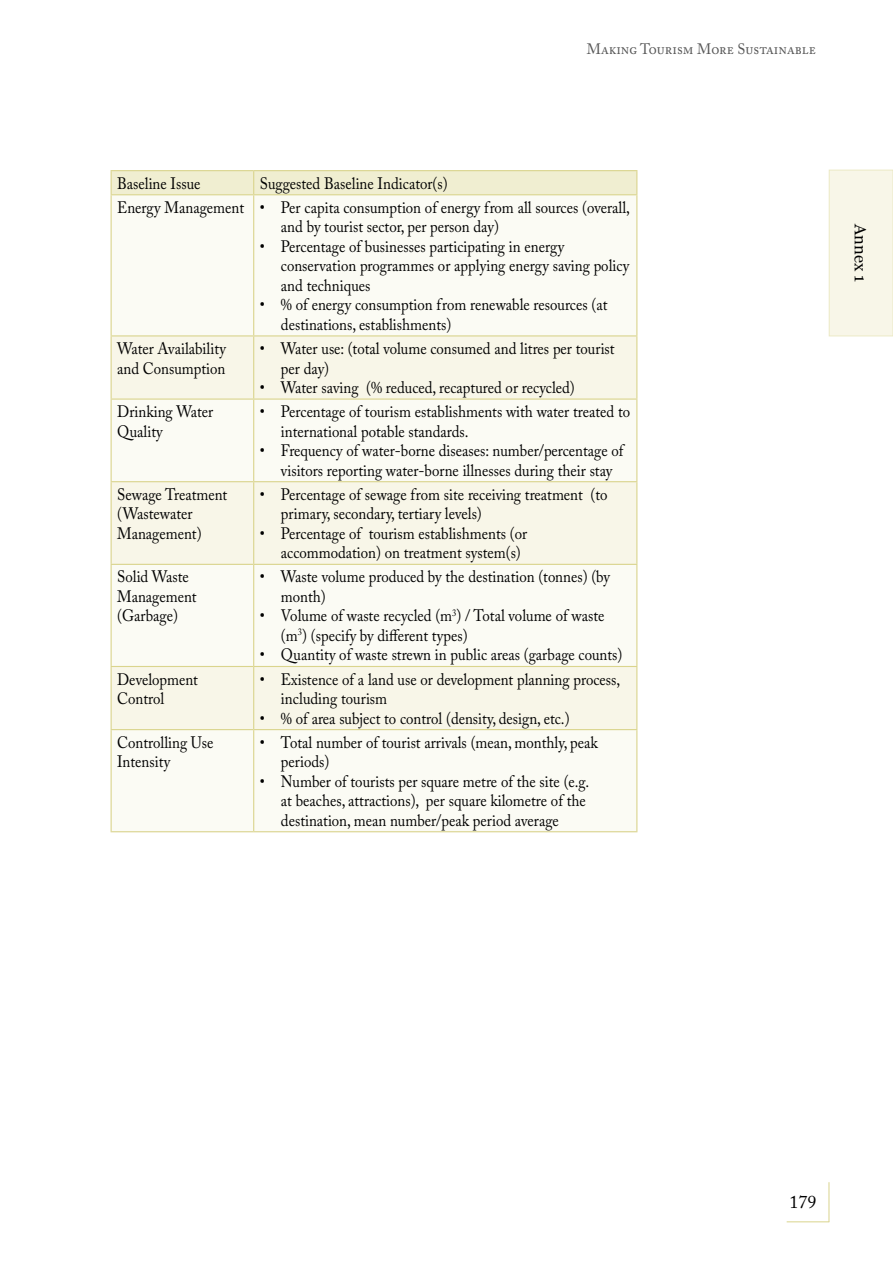
<style>
.page{position:relative;width:893px;height:1263px;background:#fff}
.page>*{position:absolute;margin:0;border:0;box-sizing:border-box;transform-origin:0 0}
.t1{font:18px "Adobe Caslon Pro";color:#000}
.t2{font:16.5px/19.5px "Adobe Caslon Pro";color:#000;scale:.9 1}
.t3{font:16.5px "Georgia";color:#000}
.t4{font:15px "Adobe Caslon Pro";color:#565656;scale:.96 1}
</style>
<div class="page">
<div style="left:829px;top:170px;width:64px;height:166px;background:#f8f6e8"></div>
<div style="left:829px;top:170px;width:64px;height:166px;border:1px solid #eceac6"></div>
<hr style="left:829px;top:1182px;width:1px;height:40px;background:#dad48d">
<hr style="left:787px;top:1221px;width:42px;height:1px;background:#dad48d">
<div style="left:112px;top:195px;width:524px;height:636px;background:#fbfbf4"></div>
<svg style="left:112px;top:336px;width:524px;height:393px;fill:#f8f6e8"></svg>
<hr style="left:111px;top:170px;width:143px;height:1px;background:#dad48d">
<hr style="left:254px;top:170px;width:383px;height:1px;background:#dad48d">
<div style="left:111px;top:171px;width:526px;height:23px;background:#f0eed1"></div>
<hr style="left:111px;top:194px;width:143px;height:1px;background:#dad48d">
<hr style="left:254px;top:194px;width:383px;height:1px;background:#dad48d">
<hr style="left:111px;top:195px;width:1px;height:140px;background:#dad48d">
<hr style="left:253px;top:195px;width:1px;height:140px;background:#dad48d">
<hr style="left:636px;top:195px;width:1px;height:140px;background:#dad48d">
<hr style="left:111px;top:335px;width:143px;height:1px;background:#dad48d">
<hr style="left:111px;top:336px;width:1px;height:62px;background:#dad48d">
<hr style="left:254px;top:335px;width:383px;height:1px;background:#dad48d">
<hr style="left:253px;top:336px;width:1px;height:62px;background:#dad48d">
<hr style="left:636px;top:336px;width:1px;height:62px;background:#dad48d">
<hr style="left:111px;top:398px;width:143px;height:2px;background:#dad48d">
<hr style="left:111px;top:400px;width:1px;height:81px;background:#dad48d">
<hr style="left:254px;top:398px;width:383px;height:2px;background:#dad48d">
<hr style="left:253px;top:400px;width:1px;height:81px;background:#dad48d">
<hr style="left:636px;top:400px;width:1px;height:81px;background:#dad48d">
<hr style="left:111px;top:481px;width:143px;height:1px;background:#dad48d">
<hr style="left:111px;top:482px;width:1px;height:82px;background:#dad48d">
<hr style="left:254px;top:481px;width:383px;height:1px;background:#dad48d">
<hr style="left:253px;top:482px;width:1px;height:82px;background:#dad48d">
<hr style="left:636px;top:482px;width:1px;height:82px;background:#dad48d">
<hr style="left:111px;top:564px;width:143px;height:1px;background:#dad48d">
<hr style="left:111px;top:565px;width:1px;height:101px;background:#dad48d">
<hr style="left:254px;top:564px;width:383px;height:1px;background:#dad48d">
<hr style="left:253px;top:565px;width:1px;height:101px;background:#dad48d">
<hr style="left:636px;top:565px;width:1px;height:101px;background:#dad48d">
<hr style="left:111px;top:666px;width:143px;height:1px;background:#dad48d">
<hr style="left:111px;top:667px;width:1px;height:62px;background:#dad48d">
<hr style="left:254px;top:666px;width:383px;height:1px;background:#dad48d">
<hr style="left:253px;top:667px;width:1px;height:62px;background:#dad48d">
<hr style="left:636px;top:667px;width:1px;height:62px;background:#dad48d">
<hr style="left:111px;top:729px;width:143px;height:1px;background:#dad48d">
<hr style="left:111px;top:730px;width:1px;height:101px;background:#dad48d">
<hr style="left:254px;top:729px;width:383px;height:1px;background:#dad48d">
<hr style="left:253px;top:730px;width:1px;height:101px;background:#dad48d">
<hr style="left:636px;top:730px;width:1px;height:101px;background:#dad48d">
<hr style="left:111px;top:831px;width:143px;height:1px;background:#dad48d">
<hr style="left:254px;top:831px;width:383px;height:1px;background:#dad48d">
<p class="t4" style="left:587px;top:40px;width:240px">MAKING TOURISM MORE SUSTAINABLE</p>
<p class="t2" style="left:117px;top:171px;width:571px;line-height:24.2px;text-indent:143px">Suggested Baseline Indicator(s)<br>Energy Management • Per capita consumption of energy from all sources (overall,</p>
<p class="t2" style="left:281px;top:217px;width:244px">and by tourist sector, per person day)</p>
<p class="t2" style="left:281px;top:236px;width:388px;text-indent:-21px">• Percentage of businesses participating in energy conservation programmes or applying energy saving policy and techniques</p>
<p class="t2" style="left:281px;top:295px;width:364px;text-indent:-21px">• % of energy consumption from renewable resources (at destinations, establishments)</p>
<p class="t2" style="left:117px;top:339px;width:122px">Water Availability and Consumption</p>
<p class="t2" style="left:281px;top:339px;width:372px;text-indent:-21px">• Water use: (total volume consumed and litres per tourist per day)</p>
<p class="t2" style="left:260px;top:378px;width:352px">• Water saving (% reduced, recaptured or recycled)</p>
<p class="t2" style="left:117px;top:402px;width:108px">Drinking Water<br>Quality</p>
<p class="t2" style="left:281px;top:402px;width:389px;text-indent:-21px">• Percentage of tourism establishments with water treated to international potable standards.</p>
<p class="t2" style="left:281px;top:441px;width:382px;text-indent:-21px">• Frequency of water-borne diseases: number/percentage of visitors reporting water-borne illnesses during their stay</p>
<p class="t2" style="left:117px;top:484px;width:124px">Sewage Treatment (Wastewater<br>Management)</p>
<p class="t2" style="left:281px;top:484px;width:364px;text-indent:-21px">• Percentage of sewage from site receiving treatment (to primary, secondary, tertiary levels)</p>
<p class="t2" style="left:117px;top:173px;width:94px">Baseline Issue</p>
<p class="t2" style="left:281px;top:523px;width:275px;text-indent:-21px">• Percentage of tourism establishments (or accommodation) on treatment system(s)</p>
<p class="t2" style="left:117px;top:567px;width:90px">Solid Waste<br>Management (Garbage)</p>
<p class="t2" style="left:281px;top:567px;width:367px;text-indent:-21px">• Waste volume produced by the destination (tonnes) (by month)</p>
<p class="t2" style="left:281px;top:606px;width:361px;text-indent:-21px">• Volume of waste recycled (m<sup>3</sup>) / Total volume of waste (m<sup>3</sup>) (specify by different types)</p>
<p class="t2" style="left:260px;top:645px;width:404px">• Quantity of waste strewn in public areas (garbage counts)</p>
<p class="t2" style="left:117px;top:669px;width:91px">Development<br>Control</p>
<p class="t2" style="left:281px;top:669px;width:378px;text-indent:-21px">• Existence of a land use or development planning process, including tourism</p>
<p class="t2" style="left:260px;top:708px;width:346px">• % of area subject to control (density, design, etc.)</p>
<p class="t2" style="left:117px;top:732px;width:109px">Controlling Use<br>Intensity</p>
<p class="t2" style="left:281px;top:732px;width:354px;text-indent:-21px">• Total number of tourist arrivals (mean, monthly, peak periods)</p>
<p class="t2" style="left:281px;top:771px;width:344px;text-indent:-21px">• Number of tourists per square metre of the site (e.g. at beaches, attractions), per square kilometre of the destination, mean number/peak period average</p>
<p class="t3" style="left:870px;top:224px;width:59px;rotate:90deg">Annex 1</p>
<p class="t1" style="left:789px;top:1191px;width:28px">179</p>
</div>
